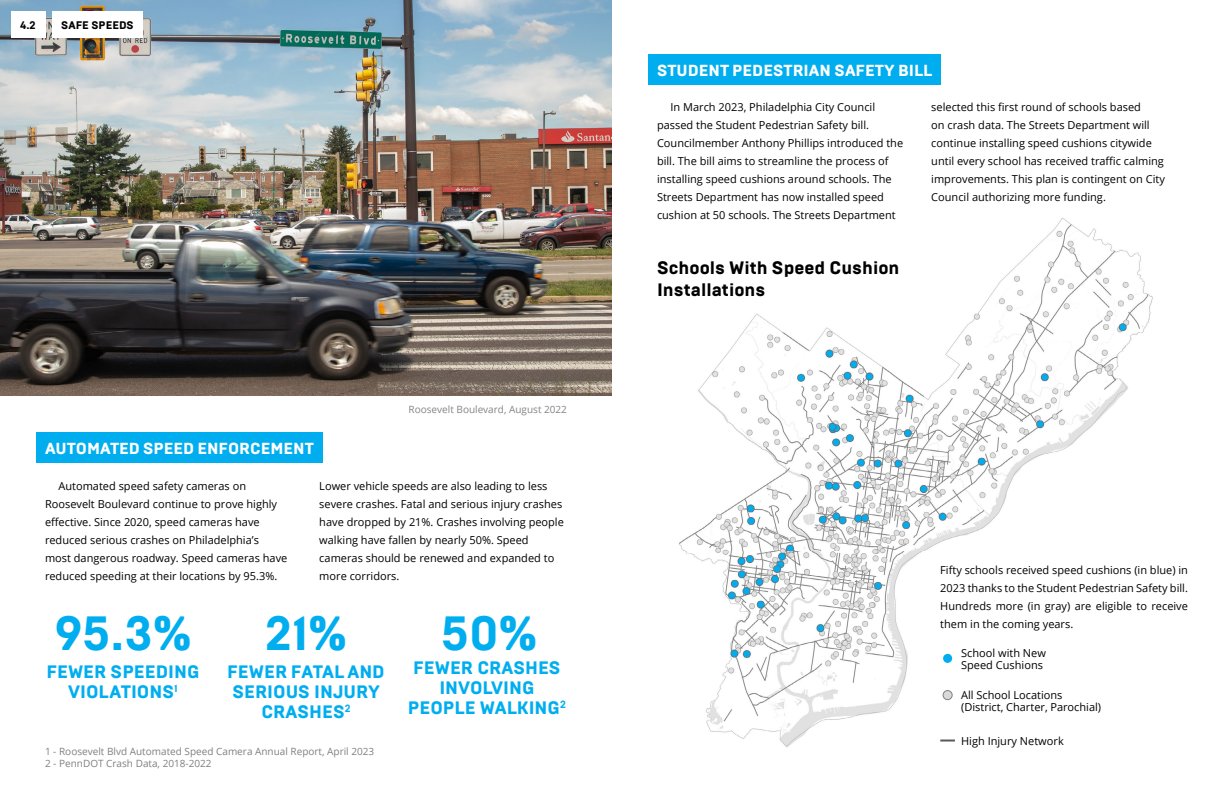
<style>
.page{position:relative;width:1224px;height:792px;background:#fff}
.page>*{position:absolute;margin:0;border:0;box-sizing:border-box;transform-origin:0 0}
.t1{font:800 48px "Brutal Type";color:#00aeef}
.t2{font:800 18px/20px "Brutal Type";color:#00aeef;text-align:center}
.t3{font:800 18px/22px "Brutal Type";color:#000}
.t4{font:800 16px "Brutal Type";color:#fff}
.t5{font:11px/18px "Open Sans";color:#000}
.t6{font:800 11px "Brutal Type";color:#000}
.t7{font:10px/12px "Open Sans";color:#7f8080}
.t8{font:10px "Open Sans";color:#858585}
</style>
<div class="page">
<img style="left:679px;top:218px;width:474px;height:529px">
<img style="left:0;top:0;width:612px;height:396px">
<div style="left:36px;top:432px;width:286px;height:31px;background:#00aeef"></div>
<div style="left:648px;top:54px;width:293px;height:31px;background:#00aeef"></div>
<div style="left:943px;top:654px;width:9px;height:9px;background:#00aeef;border-radius:50%"></div>
<div style="left:943px;top:691px;width:9px;height:9px;background:#d9d9d9;border-radius:50%"></div>
<div style="left:943px;top:690px;width:10px;height:10px;border:1px solid #7f7f7f;border-radius:50%"></div>
<svg style="left:940px;top:740px;width:15px;height:2px"></svg>
<div style="left:11px;top:11px;width:34px;height:27px;background:#fff"></div>
<div style="left:52px;top:11px;width:91px;height:27px;background:#fff"></div>
<p class="t6" style="left:20px;top:18px;width:17px">4.2</p>
<p class="t6" style="left:61px;top:18px;width:74px">SAFE SPEEDS</p>
<h3 class="t4" style="left:45px;top:439px;width:270px">AUTOMATED SPEED ENFORCEMENT</h3>
<p class="t8" style="left:409px;top:402px;width:160px">Roosevelt Boulevard, August 2022</p>
<p class="t5" style="left:45px;top:476px;width:244px;text-indent:13px">Automated speed safety cameras on Roosevelt Boulevard continue to prove highly effective. Since 2020, speed cameras have reduced serious crashes on Philadelphia’s most dangerous roadway. Speed cameras have reduced speeding at their locations by 95.3%.</p>
<p class="t5" style="left:319px;top:476px;width:246px">Lower vehicle speeds are also leading to less severe crashes. Fatal and serious injury crashes have dropped by 21%. Crashes involving people walking have fallen by nearly 50%. Speed cameras should be renewed and expanded to more corridors.</p>
<h1 class="t1" style="left:55px;top:604px;width:138px">95.3%</h1>
<h1 class="t1" style="left:265px;top:604px;width:83px">21%</h1>
<h1 class="t1" style="left:441px;top:604px;width:98px">50%</h1>
<h2 class="t2" style="left:46px;top:662px;width:155px">FEWER SPEEDING<br>VIOLATIONS<sup>1</sup></h2>
<h2 class="t2" style="left:227px;top:662px;width:159px">FEWER FATAL AND<br>SERIOUS INJURY<br>CRASHES<sup>2</sup></h2>
<h2 class="t2" style="left:408px;top:658px;width:159px">FEWER CRASHES<br>INVOLVING<br>PEOPLE WALKING<sup>2</sup></h2>
<p class="t7" style="left:45px;top:745px;width:331px">1 - Roosevelt Blvd Automated Speed Camera Annual Report, April 2023<br>2 - PennDOT Crash Data, 2018-2022</p>
<h3 class="t4" style="left:657px;top:61px;width:277px">STUDENT PEDESTRIAN SAFETY BILL</h3>
<p class="t5" style="left:931px;top:98px;width:235px">selected this first round of schools based<br>on crash data. The Streets Department will continue installing speed cushions citywide until every school has received traffic calming improvements. This plan is contingent on City Council authorizing more funding.</p>
<p class="t5" style="left:657px;top:98px;width:248px;text-indent:13px">In March 2023, Philadelphia City Council passed the Student Pedestrian Safety bill.<br>Councilmember Anthony Phillips introduced the bill. The bill aims to streamline the process of installing speed cushions around schools. The Streets Department has now installed speed cushion at 50 schools. The Streets Department</p>
<h2 class="t3" style="left:657px;top:257px;width:244px">Schools With Speed Cushion<br>Installations</h2>
<p class="t5" style="left:940px;top:561px;width:249px;text-align:justify">Fifty schools received speed cushions (in blue) in 2023 thanks to the Student Pedestrian Safety bill.<br>Hundreds more (in gray) are eligible to receive them in the coming years.</p>
<p class="t5" style="left:961px;top:646px;width:86px;line-height:12px">School with New<br>Speed Cushions</p>
<p class="t5" style="left:961px;top:689px;width:142px;line-height:12px">All School Locations (District, Charter, Parochial)</p>
<p class="t5" style="left:961px;top:731px;width:104px">High Injury Network</p>
</div>
